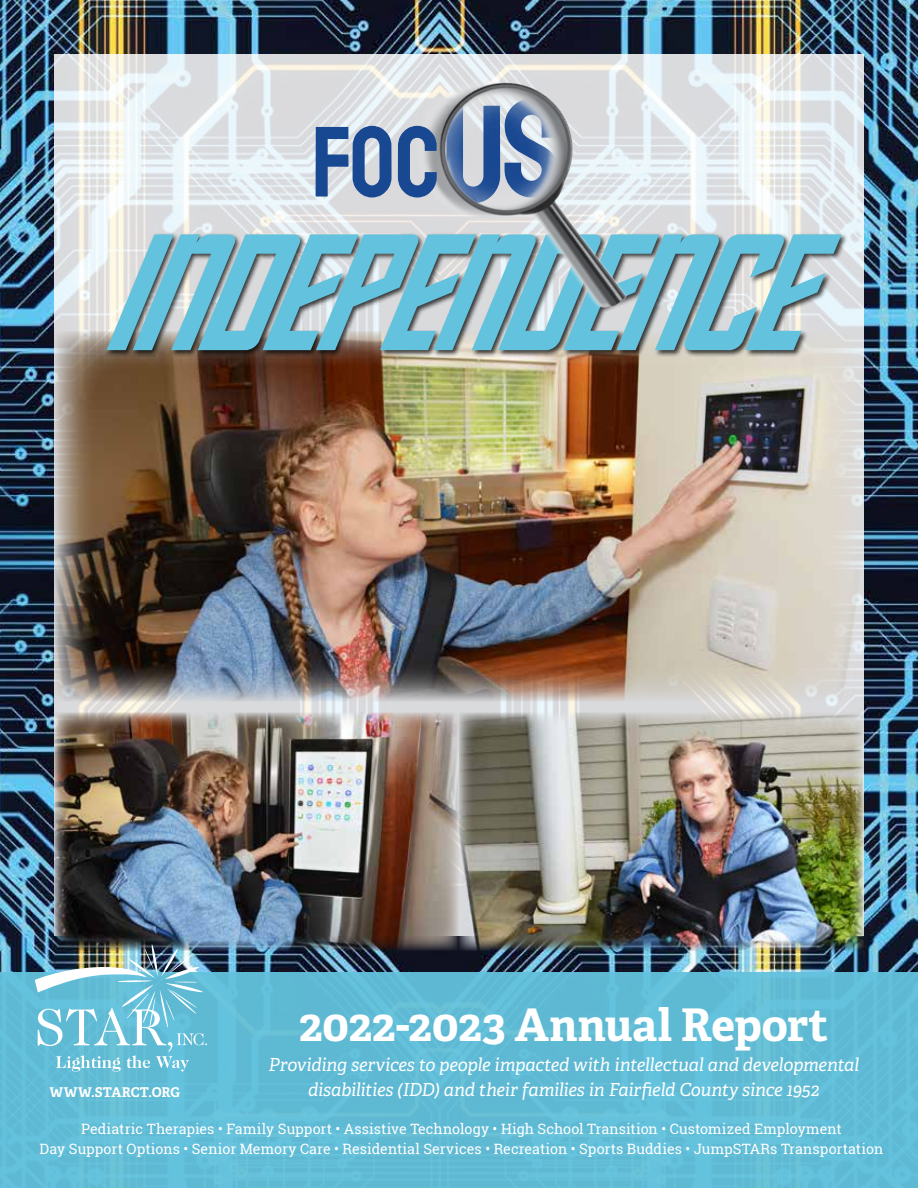
<style>
.page{position:relative;width:918px;height:1188px;background:#fff}
.page>*{position:absolute;margin:0;border:0;box-sizing:border-box;transform-origin:0 0}
.t1{font:135px "Edge of the Galaxy Italic";letter-spacing:.015em;color:#63c2dd}
.t2{font:700 45px "Adelle PE";letter-spacing:-.005em;color:#fff}
.t3{font:italic 18px "Adelle PE";letter-spacing:-.015em;color:#fff}
.t4{font:14.25px/19.5px "Roboto Slab";letter-spacing:.005em;color:#fff;text-align:center}
.t5{font:700 13.5px "Adelle PE";color:#fff}
</style>
<div class="page">
<img style="left:0;top:0;width:918px;height:972px">
<div style="left:0;top:972px;width:918px;height:216px;background:#60bbd5"></div>
<svg style="left:54px;top:54px;width:810px;height:659px;background:#e3e7e9"></svg>
<img style="left:54px;top:331px;width:810px;height:370px">
<img style="left:54px;top:713px;width:810px;height:237px">
<div style="left:105px;top:232px;width:743px;height:125px;background:#000;opacity:.75"></div>
<img style="left:35px;top:944px;width:172px;height:128px">
<img style="left:339px;top:41px;width:299px;height:267px">
<svg style="left:316px;top:126px;width:76px;height:71px;background:#6c89b5"></svg>
<svg style="left:398px;top:126px;width:39px;height:71px;background:#6a84ae"></svg>
<h1 class="t1" style="left:106px;top:230px;width:694px">INDEPENDENCE</h1>
<h2 class="t2" style="left:299px;top:992px;width:531px">2022-2023 Annual Report</h2>
<p class="t3" style="left:268px;top:1051px;width:592px">Providing services to people impacted with intellectual and developmental</p>
<p class="t5" style="left:49px;top:1082px;width:132px">WWW.STARCT.ORG</p>
<p class="t3" style="left:308px;top:1077px;width:513px">disabilities (IDD) and their families in Fairfield County since 1952</p>
<p class="t4" style="left:40px;top:1119px;width:845px">Pediatric Therapies • Family Support • Assistive Technology • High School Transition • Customized Employment<br>Day Support Options • Senior Memory Care • Residential Services • Recreation • Sports Buddies • JumpSTARs Transportation</p>
</div>
